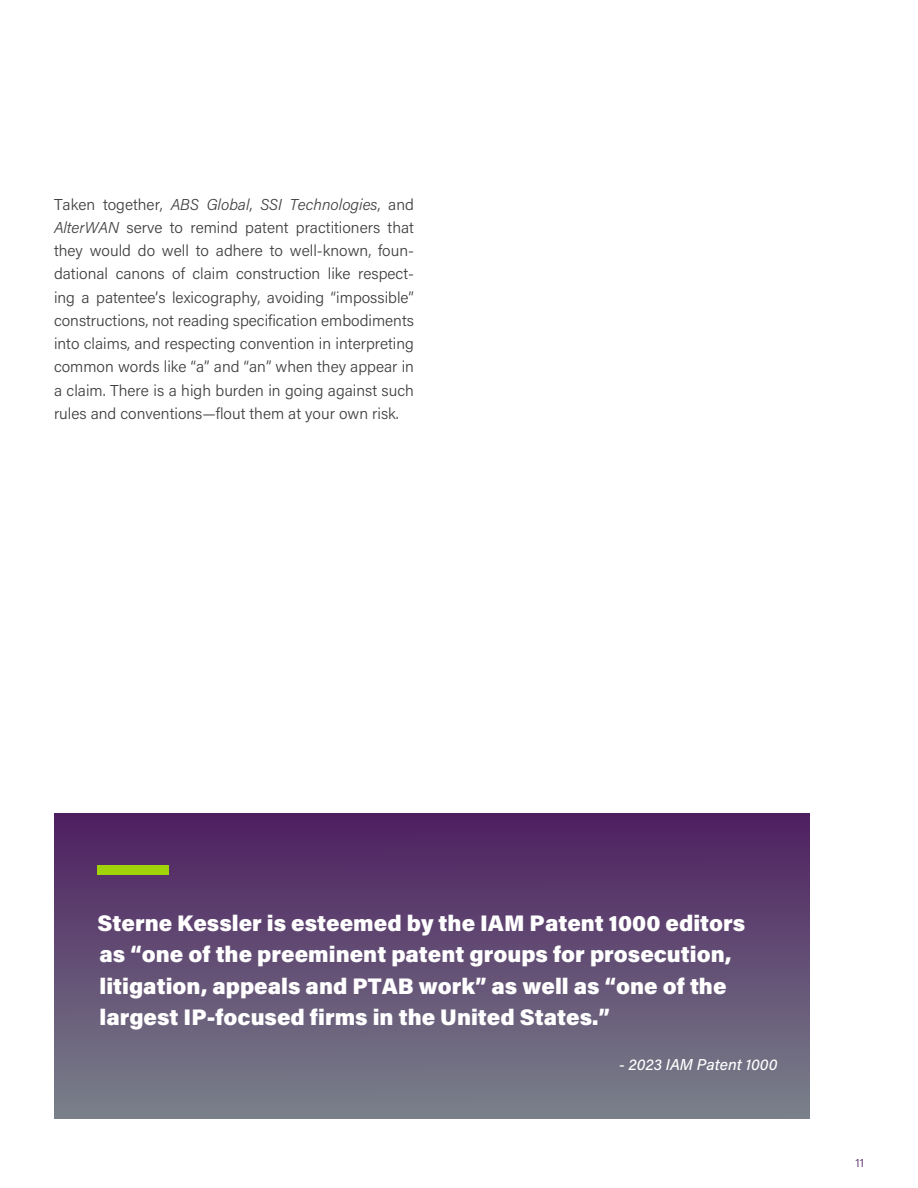
<style>
.page{position:relative;width:918px;height:1188px;background:#fff}
.page>*{position:absolute;margin:0;border:0;box-sizing:border-box;transform-origin:0 0}
.Callout_-_Small{font:900 22.5px/31.5px "Acumin Pro";color:#fff}
.Body{font:300 15.75px/23.2px "Acumin Pro";color:#3e3e3f;text-align:justify}
.Callout_Source{font:italic 500 15.75px "Acumin Pro";color:#fff}
.t1{font:300 12px "Acumin Pro";color:#4d215f}
.s1{font-style:italic}
</style>
<div class="page">
<div style="left:54px;top:814px;width:756px;height:305px;background:linear-gradient(to bottom,#4e1f60,#7a818b)"></div>
<div style="left:98px;top:865px;width:71px;height:10px;background:#a2d40a"></div>
<p class="Body" style="left:54px;top:192px;width:362px">Taken together, <span class="s1">ABS Global</span>, <span class="s1">SSI Technologies</span>, and <span class="s1">AlterWAN</span> serve to remind patent practitioners that they would do well to adhere to well-known, foun&shy;dational canons of claim construction like respect&shy;ing a patentee’s lexicography, avoiding “impossible” constructions, not reading specification embodiments into claims, and respecting convention in interpreting common words like “a” and “an” when they appear in a claim. There is a high burden in going against such rules and conventions—flout them at your own risk.</p>
<p class="Callout_-_Small" style="left:97px;top:906px;width:649px">Sterne Kessler is esteemed by the IAM Patent 1000 editors as “one of the preeminent patent groups for prosecution, litigation, appeals and PTAB work” as well as “one of the largest IP-focused firms in the United States.”</p>
<p class="Callout_Source" style="left:619px;top:1054px;width:160px">- 2023 IAM Patent 1000</p>
<p class="t1" style="left:856px;top:1155px;width:10px">11</p>
</div>
